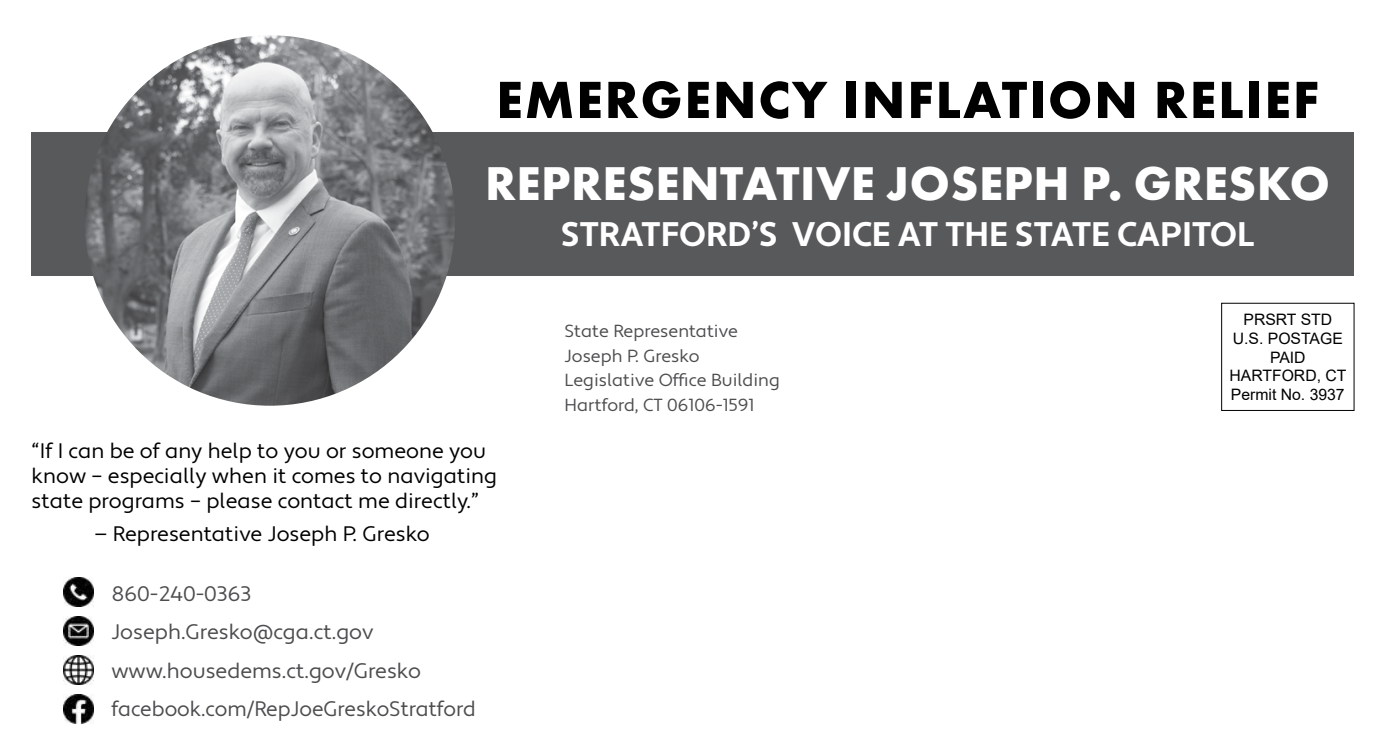
<style>
.page{position:relative;width:1386px;height:756px;background:#fff}
.page>*{position:absolute;margin:0;border:0;box-sizing:border-box;transform-origin:0 0}
.t1{font:700 54.25px "Futura PT";letter-spacing:.035em;color:#000}
.t2{font:700 49.18px "Futura PT";letter-spacing:.01em;color:#fff}
.t3{font:700 34.12px "Apertura";color:#fff}
.t4{font:21px/25.2px "Apertura";color:#000}
.t5{font:21px/38.5px "Apertura";color:#4d4d4f}
.t6{font:17.5px/24.5px "Apertura";color:#4d4d4f}
.t7{font:15.75px/18.9px "Arial";color:#000;text-align:center}
</style>
<div class="page">
<div style="left:1221px;top:303px;width:133px;height:108px;border:1px solid #000"></div>
<img style="left:64px;top:578px;width:29px;height:29px">
<img style="left:64px;top:695px;width:29px;height:29px">
<img style="left:64px;top:617px;width:29px;height:29px">
<img style="left:64px;top:656px;width:29px;height:29px">
<div style="left:32px;top:132px;width:1322px;height:144px;background:#58595b"></div>
<img style="left:85px;top:35px;width:370px;height:371px;border-radius:185px">
<h1 class="t1" style="left:496px;top:65px;width:824px">EMERGENCY INFLATION RELIEF</h1>
<h2 class="t2" style="left:485px;top:152px;width:846px">REPRESENTATIVE JOSEPH P. GRESKO</h2>
<h3 class="t3" style="left:561px;top:213px;width:695px">STRATFORD’S VOICE AT THE STATE CAPITOL</h3>
<p class="t4" style="left:32px;top:438px;width:467px">“If I can be of any help to you or someone you know – especially when it comes to navigating state programs – please contact me directly.”</p>
<p class="t4" style="left:95px;top:522px;width:337px">— Representative Joseph P. Gresko</p>
<p class="t5" style="left:111px;top:575px;width:366px">860-240-0363<br>Joseph.Gresko@cga.ct.gov www.housedems.ct.gov/Gresko facebook.com/RepJoeGreskoStratford</p>
<p class="t6" style="left:564px;top:320px;width:217px">State Representative<br>Joseph P. Gresko<br>Legislative Office Building<br>Hartford, CT 06106-1591</p>
<p class="t7" style="left:1230px;top:310px;width:118px">PRSRT STD<br>U.S. POSTAGE<br>PAID<br>HARTFORD, CT<br>Permit No. 3937</p>
</div>
